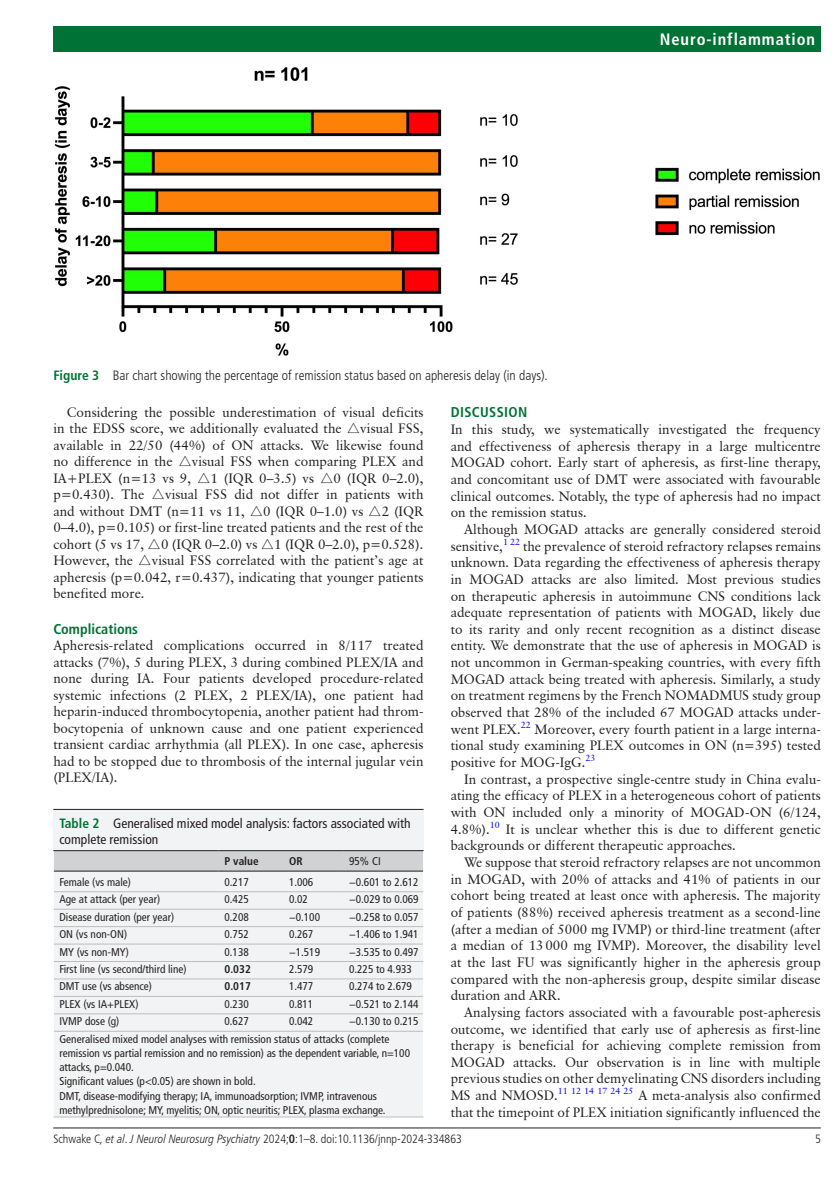
<style>
.page{position:relative;width:835px;height:1186px;background:#fff}
.page>*{position:absolute;margin:0;border:0;box-sizing:border-box;transform-origin:0 0}
.t1{font:700 condensed 16.5px "Frutiger LT Pro";letter-spacing:.055em;color:#fff}
.t2{font:700 condensed 14.25px "Frutiger LT Pro";color:#007236}
.t3{font:700 condensed 14.25px "Frutiger LT Pro";letter-spacing:.025em;color:#007236}
.t4{font:13.5px/16.6px "Classical Garamond BT";color:#231f20;text-align:justify}
.t5{font:300 condensed 13.5px "Frutiger LT Pro";color:#231f20}
.t6{font:condensed 13.5px/16.5px "Frutiger LT Pro";color:#231f20}
.t7{font:300 condensed 12px "Frutiger LT Pro";color:#231f20}
.t8{font:condensed 11.25px/14.2px "Frutiger LT Pro";color:#231f20}
.t9{font:700 condensed 11.25px "Frutiger LT Pro";color:#231f20}
.s1{font-weight:700;color:#007236}
.s2{font-family:"Sim Sun"}
.s3{font-style:italic}
.s4{font-weight:700}
</style>
<div class="page">
<hr style="left:53px;top:1127px;width:767px;height:1px;background:#231f20">
<div style="left:53px;top:26px;width:767px;height:25px;background:#007236"></div>
<img style="left:54px;top:67px;width:766px;height:288px">
<div style="left:53px;top:809px;width:370px;height:308px;background:#f2f3f4"></div>
<hr style="left:53px;top:809px;width:370px;height:1px;background:#231f20">
<hr style="left:218px;top:1031px;width:65px;height:1px;background:#bcbdc0">
<hr style="left:283px;top:1031px;width:60px;height:1px;background:#bcbdc0">
<hr style="left:343px;top:1031px;width:80px;height:1px;background:#bcbdc0">
<hr style="left:53px;top:1031px;width:165px;height:1px;background:#bcbdc0">
<hr style="left:53px;top:1116px;width:165px;height:1px;background:#bcbdc0">
<hr style="left:218px;top:1116px;width:65px;height:1px;background:#bcbdc0">
<hr style="left:283px;top:1116px;width:60px;height:1px;background:#bcbdc0">
<hr style="left:343px;top:1116px;width:80px;height:1px;background:#bcbdc0">
<hr style="left:53px;top:1031px;width:1px;height:86px;background:#fff">
<svg style="left:53px;top:850px;width:371px;height:181px"></svg>
<p class="t1" style="left:659px;top:29px;width:157px">Neuro-inflammation</p>
<p class="t5" style="left:53px;top:367px;width:496px"><span class="s1">Figure 3</span> Bar chart showing the percentage of remission status based on apheresis delay (in days).</p>
<p class="t4" style="left:53px;top:404px;width:371px;text-indent:14px">Considering the possible underestimation of visual deficits in the EDSS score, we additionally evaluated the <span class="s2">△</span>visual FSS, available in 22/50 (44%) of ON attacks. We likewise found no difference in the <span class="s2">△</span>visual FSS when comparing PLEX and IA+PLEX (n=13 vs 9, <span class="s2">△</span>1 (IQR 0–3.5) vs <span class="s2">△</span>0 (IQR 0–2.0), p=0.430). The <span class="s2">△</span>visual FSS did not differ in patients with and without DMT (n=11 vs 11, <span class="s2">△</span>0 (IQR 0–1.0) vs <span class="s2">△</span>2 (IQR 0–4.0), p=0.105) or first-line treated patients and the rest of the cohort (5 vs 17, <span class="s2">△</span>0 (IQR 0–2.0) vs <span class="s2">△</span>1 (IQR 0–2.0), p=0.528).<br>However, the <span class="s2">△</span>visual FSS correlated with the patient’s age at apheresis (p=0.042, r=0.437), indicating that younger patients benefited more.</p>
<p class="t2" style="left:53px;top:620px;width:86px">Complications</p>
<p class="t4" style="left:53px;top:637px;width:371px">Apheresis-related complications occurred in 8/117 treated attacks (7%), 5 during PLEX, 3 during combined PLEX/IA and none during IA. Four patients developed procedure-related systemic infections (2 PLEX, 2 PLEX/IA), one patient had heparin-induced thrombocytopenia, another patient had throm&shy;bocytopenia of unknown cause and one patient experienced transient cardiac arrhythmia (all PLEX). In one case, apheresis had to be stopped due to thrombosis of the internal jugular vein (PLEX/IA).</p>
<p class="t6" style="left:59px;top:815px;width:352px"><span class="s1">Table 2</span> Generalised mixed model analysis: factors associated with complete remission</p>
<p class="t9" style="left:224px;top:854px;width:36px">P value</p>
<p class="t9" style="left:289px;top:854px;width:15px">OR</p>
<p class="t8" style="left:349px;top:854px;width:33px">95% CI</p>
<p class="t8" style="left:59px;top:875px;width:73px">Female (vs male)</p>
<p class="t8" style="left:224px;top:875px;width:26px">0.217</p>
<p class="t8" style="left:289px;top:875px;width:26px">1.006</p>
<p class="t8" style="left:349px;top:875px;width:71px">−0.601 to 2.612</p>
<p class="t8" style="left:59px;top:892px;width:102px">Age at attack (per year)</p>
<p class="t8" style="left:224px;top:892px;width:26px">0.425</p>
<p class="t8" style="left:289px;top:892px;width:20px">0.02</p>
<p class="t8" style="left:349px;top:892px;width:71px">−0.029 to 0.069</p>
<p class="t8" style="left:59px;top:909px;width:116px">Disease duration (per year)</p>
<p class="t8" style="left:224px;top:909px;width:26px">0.208</p>
<p class="t8" style="left:289px;top:909px;width:33px">−0.100</p>
<p class="t8" style="left:349px;top:909px;width:71px">−0.258 to 0.057</p>
<p class="t8" style="left:59px;top:927px;width:69px">ON (vs non-ON)</p>
<p class="t8" style="left:224px;top:927px;width:26px">0.752</p>
<p class="t8" style="left:289px;top:927px;width:26px">0.267</p>
<p class="t8" style="left:349px;top:927px;width:71px">−1.406 to 1.941</p>
<p class="t8" style="left:59px;top:944px;width:71px">MY (vs non-MY)</p>
<p class="t8" style="left:224px;top:944px;width:26px">0.138</p>
<p class="t8" style="left:289px;top:944px;width:33px">−1.519</p>
<p class="t8" style="left:349px;top:944px;width:71px">−3.535 to 0.497</p>
<p class="t8" style="left:59px;top:962px;width:129px">First line (vs second/third line)</p>
<p class="t9" style="left:224px;top:962px;width:28px">0.032</p>
<p class="t8" style="left:289px;top:962px;width:26px">2.579</p>
<p class="t8" style="left:349px;top:962px;width:64px">0.225 to 4.933</p>
<p class="t8" style="left:59px;top:979px;width:94px">DMT use (vs absence)</p>
<p class="t9" style="left:224px;top:980px;width:28px">0.017</p>
<p class="t8" style="left:289px;top:979px;width:26px">1.477</p>
<p class="t8" style="left:349px;top:979px;width:64px">0.274 to 2.679</p>
<p class="t8" style="left:59px;top:997px;width:81px">PLEX (vs IA+PLEX)</p>
<p class="t8" style="left:224px;top:997px;width:26px">0.230</p>
<p class="t8" style="left:289px;top:997px;width:26px">0.811</p>
<p class="t8" style="left:349px;top:997px;width:71px">−0.521 to 2.144</p>
<p class="t8" style="left:59px;top:1014px;width:61px">IVMP dose (g)</p>
<p class="t8" style="left:224px;top:1014px;width:26px">0.627</p>
<p class="t8" style="left:289px;top:1014px;width:26px">0.042</p>
<p class="t8" style="left:59px;top:1013px;width:360px;line-height:17.4px;text-indent:289px">−0.130 to 0.215<br>Generalised mixed model analyses with remission status of attacks (complete</p>
<p class="t8" style="left:59px;top:1046px;width:352px">remission vs partial remission and no remission) as the dependent variable, n=100 attacks, p=0.040.<br>Significant values (p&lt;0.05) are shown in bold.<br>DMT, disease-modifying therapy; IA, immunoadsorption; IVMP, intravenous methylprednisolone; MY, myelitis; ON, optic neuritis; PLEX, plasma exchange.</p>
<p class="t3" style="left:450px;top:404px;width:78px">DISCUSSION</p>
<p class="t4" style="left:450px;top:421px;width:371px">In this study, we systematically investigated the frequency and effectiveness of apheresis therapy in a large multicentre MOGAD cohort. Early start of apheresis, as first-line therapy, and concomitant use of DMT were associated with favourable clinical outcomes. Notably, the type of apheresis had no impact on the remission status.</p>
<p class="t4" style="left:450px;top:521px;width:371px;text-indent:14px">Although MOGAD attacks are generally considered steroid sensitive,<sup>1</sup> <sup>22</sup> the prevalence of steroid refractory relapses remains unknown. Data regarding the effectiveness of apheresis therapy in MOGAD attacks are also limited. Most previous studies on therapeutic apheresis in autoimmune CNS conditions lack adequate representation of patients with MOGAD, likely due to its rarity and only recent recognition as a distinct disease entity. We demonstrate that the use of apheresis in MOGAD is not uncommon in German-speaking countries, with every fifth MOGAD attack being treated with apheresis. Similarly, a study on treatment regimens by the French NOMADMUS study group observed that 28% of the included 67 MOGAD attacks under&shy;went PLEX.<sup>22</sup> Moreover, every fourth patient in a large interna&shy;tional study examining PLEX outcomes in ON (n=395) tested positive for MOG-IgG.<sup>23</sup></p>
<p class="t4" style="left:450px;top:770px;width:371px;text-indent:14px">In contrast, a prospective single-centre study in China evalu&shy;ating the efficacy of PLEX in a heterogeneous cohort of patients with ON included only a minority of MOGAD-ON (6/124, 4.8%).<sup>10</sup> It is unclear whether this is due to different genetic backgrounds or different therapeutic approaches.</p>
<p class="t4" style="left:450px;top:854px;width:371px;text-indent:14px">We suppose that steroid refractory relapses are not uncommon in MOGAD, with 20% of attacks and 41% of patients in our cohort being treated at least once with apheresis. The majority of patients (88%) received apheresis treatment as a second-line (after a median of 5000 mg IVMP) or third-line treatment (after a median of 13000 mg IVMP). Moreover, the disability level at the last FU was significantly higher in the apheresis group compared with the non-apheresis group, despite similar disease duration and ARR.</p>
<p class="t4" style="left:450px;top:1003px;width:371px;text-indent:14px">Analysing factors associated with a favourable post-apheresis outcome, we identified that early use of apheresis as first-line therapy is beneficial for achieving complete remission from MOGAD attacks. Our observation is in line with multiple previous studies on other demyelinating CNS disorders including MS and NMOSD.<sup>11</sup> <sup>12</sup> <sup>14</sup> <sup>17</sup> <sup>24</sup> <sup>25</sup> A meta-analysis also confirmed that the timepoint of PLEX initiation significantly influenced the</p>
<p class="t7" style="left:53px;top:1131px;width:410px">Schwake C<span class="s3">, et al</span>. <span class="s3">J Neurol Neurosurg Psychiatry</span> 2024;<span class="s4">0</span>:1–8. doi:10.1136/jnnp-2024-334863</p>
<p class="t7" style="left:814px;top:1131px;width:7px">5</p>
</div>
